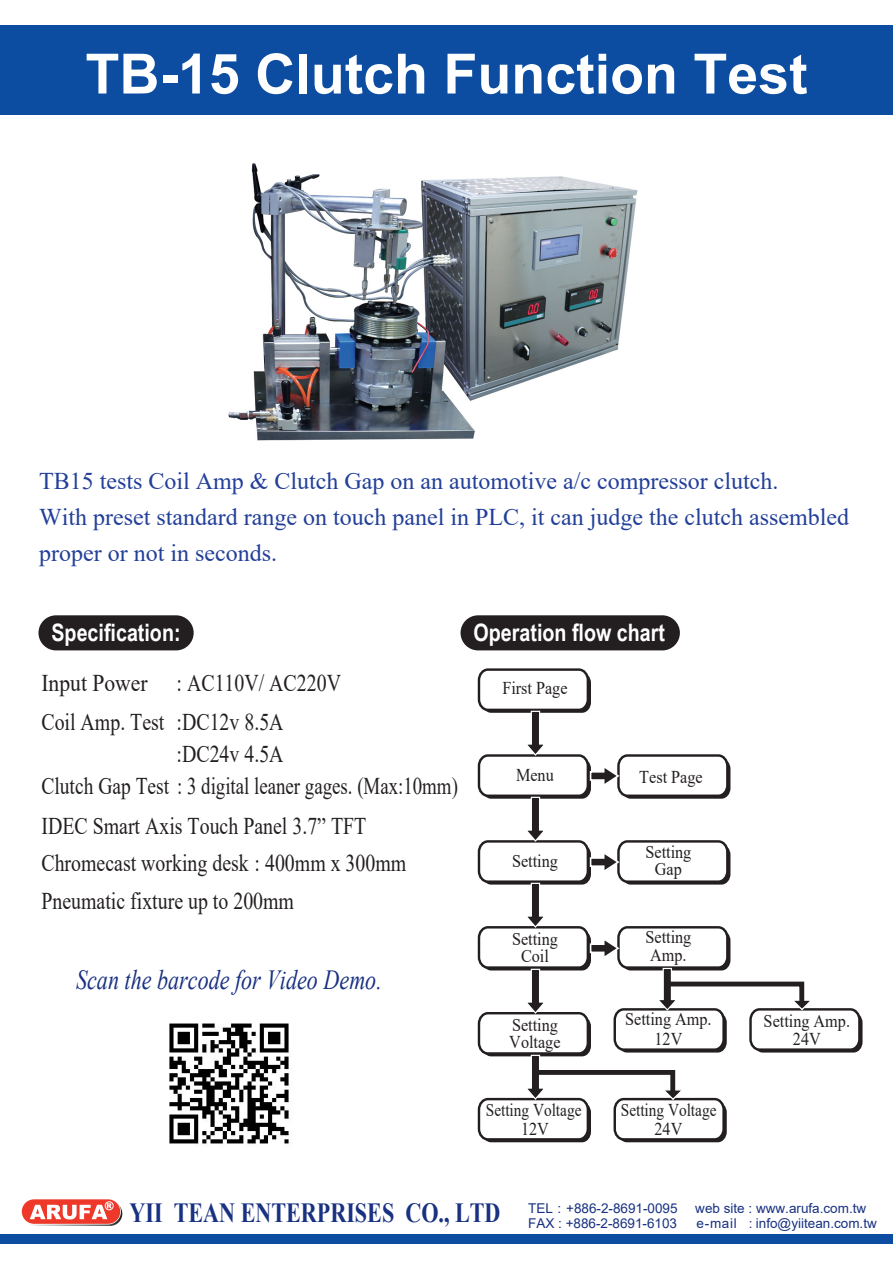
<style>
.page{position:relative;width:893px;height:1263px;background:#fff}
.page>*{position:absolute;margin:0;border:0;box-sizing:border-box;transform-origin:0 0}
.t1{font:700 55.5px "Arial";color:#fff}
.t2{font:700 27.6px "Times New Roman";color:#183181;scale:.8 1}
.t3{font:italic 27.6px "Times New Roman";color:#183181;scale:.8 1}
.t4{font:24px/36px "Times New Roman";color:#223f99}
.t5{font:24px "Times New Roman";color:#231f20;scale:.83 1}
.t6{font:24px "Times New Roman";color:#231f20;scale:.81 1}
.t7{font:700 24px "Arial Narrow";color:#fff}
.t8{font:24px "Times New Roman";color:#231f20;scale:.9 1}
.t9{font:18px/17.5px "Times New Roman";color:#231f20;text-align:center;scale:.9 1}
.t10{font:18px/18.5px "Times New Roman";color:#231f20;text-align:center;scale:.85 1}
.t11{font:13.5px/15px "Arial";color:#183181}
</style>
<div class="page">
<svg style="left:477px;top:668px;width:385px;height:474px"></svg>
<div style="left:38px;top:615px;width:156px;height:35px;background:#231f20;border-radius:18px"></div>
<div style="left:460px;top:615px;width:220px;height:35px;background:#231f20;border-radius:18px"></div>
<div style="left:0;top:1234px;width:893px;height:10px;background:#0d4da1"></div>
<svg style="left:24px;top:1201px;width:98px;height:25px"></svg>
<div style="left:21px;top:1198px;width:100px;height:26px;border:1px solid #fff;border-radius:12px"></div>
<div style="left:22px;top:1199px;width:98px;height:25px;background:#ee392a;border-radius:12px"></div>
<svg style="left:30px;top:1203px;width:82px;height:16px"></svg>
<div style="left:105px;top:1201px;width:9px;height:9px;border:1px solid #fff;border-radius:50%"></div>
<div style="left:0;top:25px;width:893px;height:90px;background:#0d4da1"></div>
<img style="left:228px;top:163px;width:410px;height:278px">
<img style="left:169px;top:1023px;width:121px;height:121px">
<h1 class="t1" style="left:85px;top:35px;width:724px">TB-15 Clutch Function Test</h1>
<p class="t4" style="left:39px;top:462px;width:811px">TB15 tests Coil Amp &amp; Clutch Gap on an automotive a/c compressor clutch.<br>With preset standard range on touch panel in PLC, it can judge the clutch assembled proper or not in seconds.</p>
<p class="t7" style="left:52px;top:615px;width:131px">Specification:</p>
<p class="t7" style="left:474px;top:615px;width:193px">Operation flow chart</p>
<p class="t8" style="left:41px;top:666px;width:334px">Input Power : AC110V/ AC220V</p>
<p class="t9" style="left:502px;top:679px;width:74px">First Page</p>
<p class="t5" style="left:41px;top:705px;width:293px">Coil Amp. Test :DC12v 8.5A</p>
<p class="t5" style="left:177px;top:737px;width:130px">:DC24v 4.5A</p>
<p class="t6" style="left:41px;top:769px;width:516px">Clutch Gap Test : 3 digital leaner gages. (Max:10mm)</p>
<p class="t5" style="left:41px;top:808px;width:393px">IDEC Smart Axis Touch Panel 3.7” TFT</p>
<p class="t5" style="left:41px;top:845px;width:441px">Chromecast working desk : 400mm x 300mm</p>
<p class="t5" style="left:41px;top:884px;width:306px">Pneumatic fixture up to 200mm</p>
<p class="t9" style="left:516px;top:765px;width:43px">Menu</p>
<p class="t9" style="left:512px;top:851px;width:53px">Setting</p>
<p class="t9" style="left:639px;top:768px;width:72px">Test Page</p>
<p class="t9" style="left:645px;top:842px;width:53px">Setting<br>Gap</p>
<p class="t3" style="left:76px;top:960px;width:384px">Scan the barcode for Video Demo.</p>
<p class="t9" style="left:512px;top:929px;width:53px">Setting<br>Coil</p>
<p class="t9" style="left:645px;top:928px;width:53px;text-align:left">Setting<br>Amp.</p>
<p class="t9" style="left:509px;top:1015px;width:58px;text-align:left">Setting<br>Voltage</p>
<p class="t9" style="left:625px;top:1009px;width:98px;line-height:19.5px">Setting Amp.<br>12V</p>
<p class="t10" style="left:486px;top:1100px;width:114px">Setting Voltage<br>12V</p>
<p class="t10" style="left:621px;top:1100px;width:114px;line-height:19px">Setting Voltage<br>24V</p>
<p class="t9" style="left:764px;top:1012px;width:98px">Setting Amp.<br>24V</p>
<p class="t2" style="left:130px;top:1192px;width:686px">YII TEAN ENTERPRISES CO., LTD <sub>FAX</sub> <sub>:</sub> <sub>+886-2-8691-6103</sub></p>
<p class="t11" style="left:695px;top:1200px;width:183px">web site : www.arufa.com.tw e-mail : info@yiitean.com.tw</p>
<p class="t11" style="left:528px;top:1200px;width:151px">TEL : +886-2-8691-0095</p>
</div>
